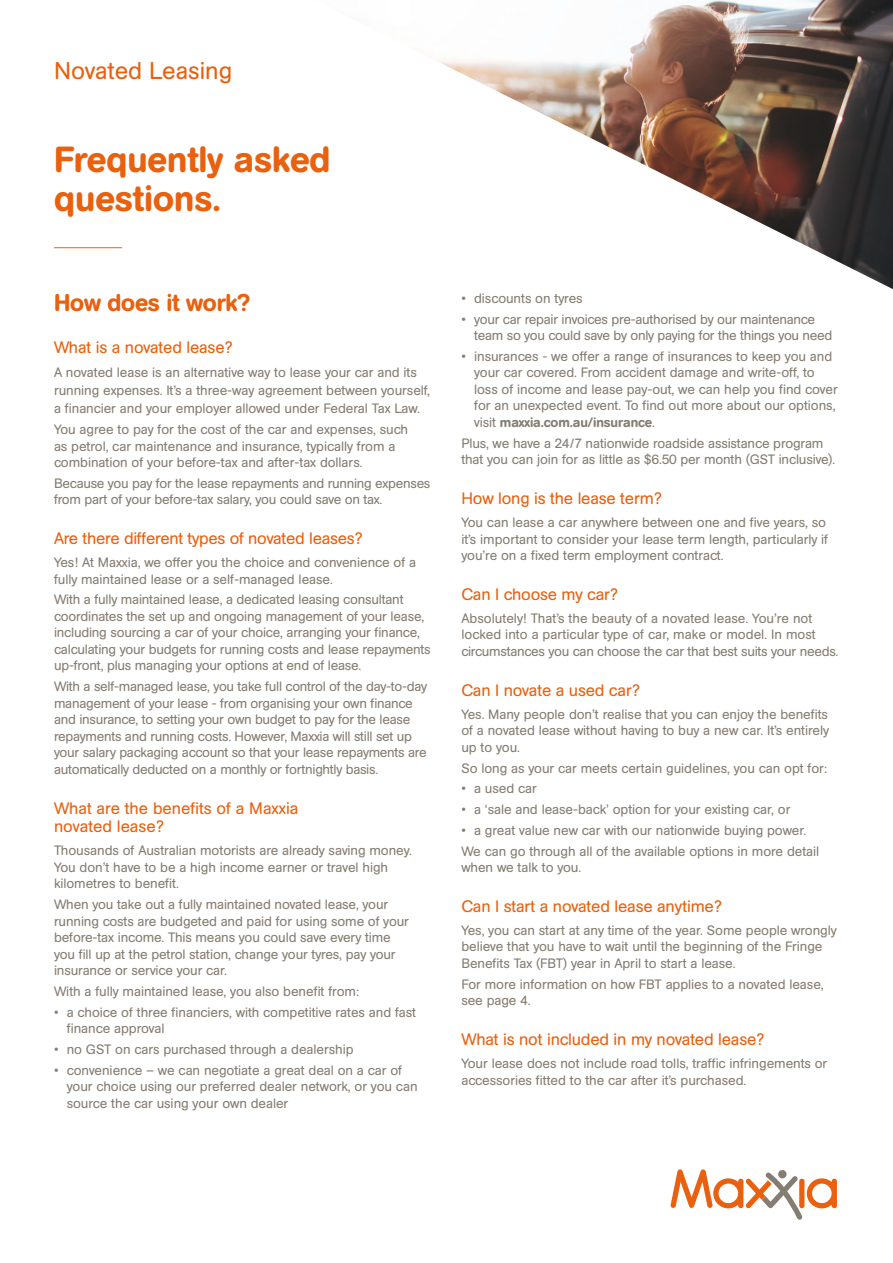
<style>
.page{position:relative;width:893px;height:1263px;background:#fff}
.page>*{position:absolute;margin:0;border:0;box-sizing:border-box;transform-origin:0 0}
.t1{font:500 36px/39px "AG Book Rounded";color:#e9600e}
.t2{font:24px "AG Book Rounded";color:#e9600e}
.Sub_Heading{font:500 24px "AG Book Rounded";letter-spacing:-.01em;color:#e9600e}
.Sub_Heading-2{font:16.5px/18.8px "AG Book Rounded";letter-spacing:-.01em;color:#e9600e}
.Copy{font:13.5px/16.5px "AG Book Rounded";letter-spacing:-.005em;color:#867d72}
.Sub_Sub_Heading{font:13.5px/18px "AG Book Rounded";letter-spacing:-.005em;color:#867d72}
.s1{font-weight:500}
</style>
<div class="page">
<svg style="left:670px;top:1169px;width:167px;height:51px"></svg>
<hr style="left:54px;top:247px;width:68px;height:1px;background:#e9600e">
<img style="left:429px;top:0;width:464px;height:289px">
<h2 class="t2" style="left:54px;top:57px;width:179px">Novated Leasing</h2>
<h1 class="t1" style="left:54px;top:140px;width:278px">Frequently asked questions.</h1>
<p class="Sub_Heading" style="left:54px;top:288px;width:198px">How does it work?</p>
<p class="Sub_Heading-2" style="left:54px;top:338px;width:180px">What is a novated lease?</p>
<p class="Sub_Sub_Heading" style="left:54px;top:364px;width:378px">A novated lease is an alternative way to lease your car and its running expenses. It’s a three-way agreement between yourself, a financier and your employer allowed under Federal Tax Law.</p>
<p class="Copy" style="left:54px;top:421px;width:356px">You agree to pay for the cost of the car and expenses, such as petrol, car maintenance and insurance, typically from a combination of your before-tax and after-tax dollars.</p>
<p class="Copy" style="left:54px;top:475px;width:378px">Because you pay for the lease repayments and running expenses from part of your before-tax salary, you could save on tax.</p>
<p class="Sub_Heading-2" style="left:54px;top:529px;width:310px">Are there different types of novated leases?</p>
<p class="Copy" style="left:54px;top:554px;width:364px">Yes! At Maxxia, we offer you the choice and convenience of a fully maintained lease or a self-managed lease.</p>
<p class="Copy" style="left:54px;top:591px;width:378px">With a fully maintained lease, a dedicated leasing consultant coordinates the set up and ongoing management of your lease, including sourcing a car of your choice, arranging your finance, calculating your budgets for running costs and lease repayments up-front, plus managing your options at end of lease.</p>
<p class="Copy" style="left:54px;top:678px;width:375px">With a self-managed lease, you take full control of the day-to-day management of your lease - from organising your own finance and insurance, to setting your own budget to pay for the lease repayments and running costs. However, Maxxia will still set up your salary packaging account so that your lease repayments are automatically deducted on a monthly or fortnightly basis.</p>
<p class="Sub_Heading-2" style="left:54px;top:799px;width:246px">What are the benefits of a Maxxia novated lease?</p>
<p class="Copy" style="left:54px;top:842px;width:359px">Thousands of Australian motorists are already saving money.<br>You don’t have to be a high income earner or travel high kilometres to benefit.</p>
<p class="Copy" style="left:54px;top:896px;width:357px">When you take out a fully maintained novated lease, your running costs are budgeted and paid for using some of your before-tax income. This means you could save every time you fill up at the petrol station, change your tyres, pay your insurance or service your car.</p>
<p class="Copy" style="left:54px;top:983px;width:307px">With a fully maintained lease, you also benefit from:</p>
<p class="Copy" style="left:67px;top:1004px;width:351px;text-indent:-13px">• a choice of three financiers, with competitive rates and fast finance approval</p>
<p class="Copy" style="left:54px;top:1041px;width:301px">• no GST on cars purchased through a dealership</p>
<p class="Copy" style="left:67px;top:1062px;width:352px;text-indent:-13px">• convenience – we can negotiate a great deal on a car of your choice using our preferred dealer network, or you can source the car using your own dealer</p>
<p class="Copy" style="left:461px;top:290px;width:123px">• discounts on tyres</p>
<p class="Copy" style="left:474px;top:311px;width:360px;text-indent:-13px">• your car repair invoices pre-authorised by our maintenance team so you could save by only paying for the things you need</p>
<p class="Copy" style="left:474px;top:348px;width:365px;text-indent:-13px">• insurances - we offer a range of insurances to keep you and your car covered. From accident damage and write-off, to loss of income and lease pay-out, we can help you find cover for an unexpected event. To find out more about our options, visit <span class="s1">maxxia.com.au/insurance</span>.</p>
<p class="Copy" style="left:461px;top:435px;width:376px">Plus, we have a 24/7 nationwide roadside assistance program that you can join for as little as $6.50 per month (GST inclusive).</p>
<p class="Sub_Heading-2" style="left:461px;top:489px;width:202px">How long is the lease term?</p>
<p class="Copy" style="left:461px;top:514px;width:368px">You can lease a car anywhere between one and five years, so it’s important to consider your lease term length, particularly if you’re on a fixed term employment contract.</p>
<p class="Sub_Heading-2" style="left:461px;top:585px;width:158px">Can I choose my car?</p>
<p class="Copy" style="left:461px;top:610px;width:378px">Absolutely! That’s the beauty of a novated lease. You’re not locked into a particular type of car, make or model. In most circumstances you can choose the car that best suits your needs.</p>
<p class="Sub_Heading-2" style="left:461px;top:681px;width:180px">Can I novate a used car?</p>
<p class="Copy" style="left:461px;top:706px;width:369px;text-align:justify">Yes. Many people don’t realise that you can enjoy the benefits of a novated lease without having to buy a new car. It’s entirely up to you.</p>
<p class="Copy" style="left:461px;top:760px;width:367px">So long as your car meets certain guidelines, you can opt for:</p>
<p class="Copy" style="left:461px;top:780px;width:77px">• a used car</p>
<p class="Copy" style="left:461px;top:801px;width:331px">• a ‘sale and lease-back’ option for your existing car, or</p>
<p class="Copy" style="left:461px;top:822px;width:347px">• a great value new car with our nationwide buying power.</p>
<p class="Copy" style="left:461px;top:843px;width:359px">We can go through all of the available options in more detail when we talk to you.</p>
<p class="Sub_Heading-2" style="left:461px;top:897px;width:262px">Can I start a novated lease anytime?</p>
<p class="Copy" style="left:461px;top:922px;width:377px">Yes, you can start at any time of the year. Some people wrongly believe that you have to wait until the beginning of the Fringe<br>Benefits Tax (FBT) year in April to start a lease.</p>
<p class="Copy" style="left:461px;top:976px;width:364px">For more information on how FBT applies to a novated lease, see page 4.</p>
<p class="Sub_Heading-2" style="left:461px;top:1030px;width:304px">What is not included in my novated lease?</p>
<p class="Copy" style="left:461px;top:1055px;width:368px">Your lease does not include road tolls, traffic infringements or accessories fitted to the car after it’s purchased.</p>
</div>
